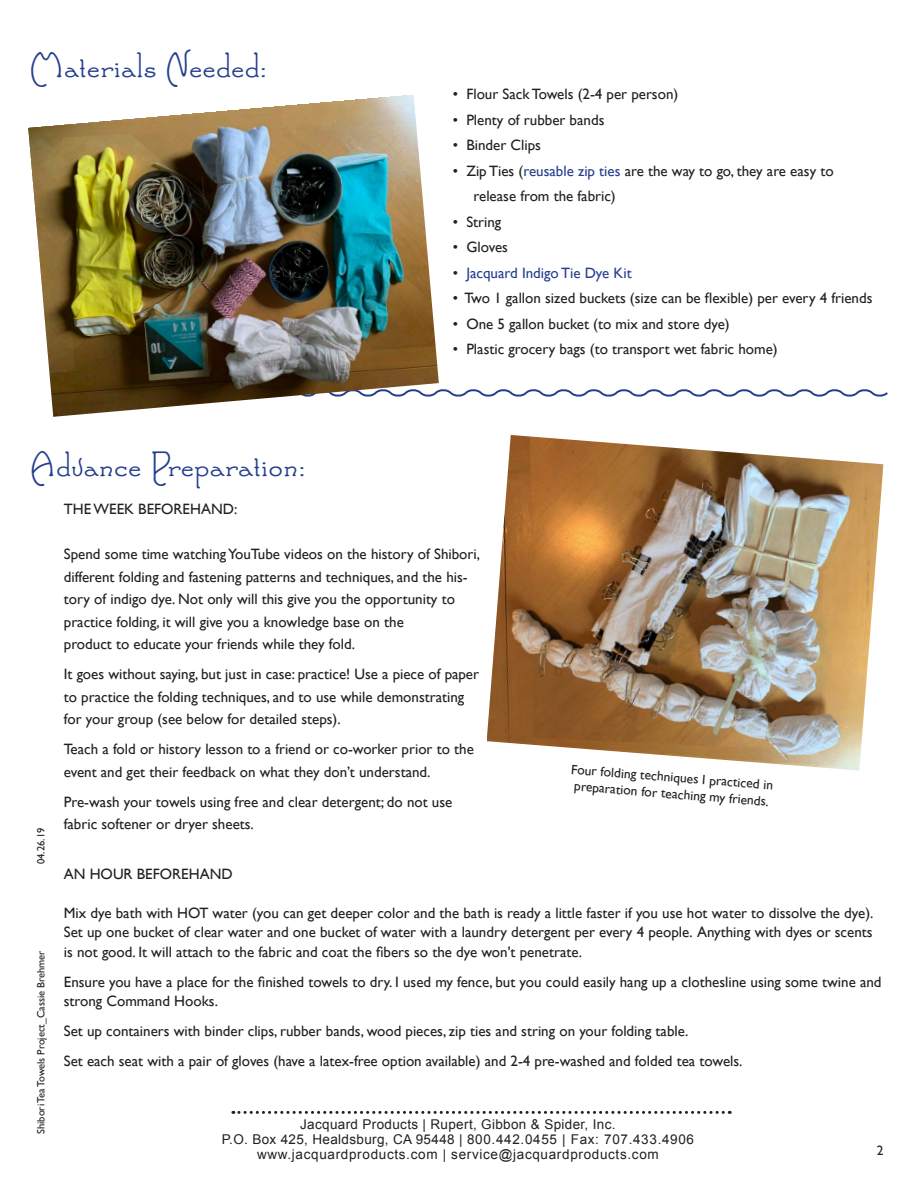
<style>
.page{position:relative;width:918px;height:1188px;background:#fff}
.page>*{position:absolute;margin:0;border:0;box-sizing:border-box;transform-origin:0 0}
.t1{font:37.5px "Santa's Sleigh Full";color:#253f8e}
.t2{font:15px/22.5px "Gill Sans";color:#231f20}
.t3{font:15px "Gill Sans";color:#253f8e}
.t4{font:13.5px/15px "Arial";letter-spacing:.05em;color:#231f20;text-align:center}
.t5{font:13.5px/16.5px "Gill Sans";color:#231f20;text-align:center}
.t6{font:10.5px "Gill Sans";color:#231f20}
.s1{color:#253f8e}
.s2{color:#231f20}
</style>
<div class="page">
<svg style="left:439px;top:389px;width:449px;height:8px"></svg>
<img style="left:28px;top:94px;width:411px;height:323px">
<img style="left:487px;top:435px;width:396px;height:336px">
<svg style="left:233px;top:1111px;width:497px;height:3px"></svg>
<p class="t1" style="left:29px;top:42px;width:240px">Materials Needed:</p>
<p class="t2" style="left:453px;top:83px;width:227px">• Flour Sack Towels (2-4 per person)</p>
<p class="t2" style="left:453px;top:109px;width:153px">• Plenty of rubber bands</p>
<p class="t2" style="left:453px;top:134px;width:90px">• Binder Clips</p>
<p class="t2" style="left:474px;top:158px;width:362px;line-height:25.5px;text-indent:-21px">• Zip Ties (<span class="s1">reusable zip ties</span> are the way to go, they are easy to release from the fabric)</p>
<p class="t2" style="left:453px;top:211px;width:50px">• String</p>
<p class="t2" style="left:453px;top:236px;width:57px">• Gloves</p>
<p class="t3" style="left:453px;top:264px;width:180px"><span class="s2">•</span> Jacquard Indigo Tie Dye Kit</p>
<p class="t2" style="left:453px;top:287px;width:421px">• Two 1 gallon sized buckets (size can be flexible) per every 4 friends</p>
<p class="t2" style="left:453px;top:313px;width:278px">• One 5 gallon bucket (to mix and store dye)</p>
<p class="t2" style="left:453px;top:338px;width:327px">• Plastic grocery bags (to transport wet fabric home)</p>
<p class="t1" style="left:29px;top:441px;width:278px">Advance Preparation:</p>
<p class="t2" style="left:64px;top:498px;width:175px">THE WEEK BEFOREHAND:</p>
<p class="t2" style="left:64px;top:543px;width:418px">Spend some time watching YouTube videos on the history of Shibori, different folding and fastening patterns and techniques, and the his&shy;tory of indigo dye. Not only will this give you the opportunity to practice folding, it will give you a knowledge base on the</p>
<p class="t2" style="left:64px;top:633px;width:293px">product to educate your friends while they fold.</p>
<p class="t2" style="left:64px;top:663px;width:417px">It goes without saying, but just in case: practice! Use a piece of paper to practice the folding techniques, and to use while demonstrating for your group (see below for detailed steps).</p>
<p class="t2" style="left:64px;top:738px;width:412px">Teach a fold or history lesson to a friend or co-worker prior to the event and get their feedback on what they don’t understand.</p>
<p class="t2" style="left:64px;top:790px;width:390px">Pre-wash your towels using free and clear detergent; do not use fabric softener or dryer sheets.</p>
<p class="t2" style="left:64px;top:863px;width:170px">AN HOUR BEFOREHAND</p>
<p class="t2" style="left:64px;top:903px;width:811px;line-height:19.5px;text-align:justify">Mix dye bath with HOT water (you can get deeper color and the bath is ready a little faster if you use hot water to dissolve the dye).<br>Set up one bucket of clear water and one bucket of water with a laundry detergent per every 4 people. Anything with dyes or scents is not good. It will attach to the fabric and coat the fibers so the dye won't penetrate.</p>
<p class="t2" style="left:64px;top:972px;width:819px;line-height:19.5px">Ensure you have a place for the finished towels to dry. I used my fence, but you could easily hang up a clothesline using some twine and strong Command Hooks.</p>
<p class="t2" style="left:64px;top:1020px;width:626px">Set up containers with binder clips, rubber bands, wood pieces, zip ties and string on your folding table.</p>
<p class="t2" style="left:64px;top:1050px;width:680px">Set each seat with a pair of gloves (have a latex-free option available) and 2-4 pre-washed and folded tea towels.</p>
<p class="t5" style="left:572px;top:762px;width:204px;rotate:4deg">Four folding techniques I practiced in preparation for teaching my friends.</p>
<p class="t6" style="left:35px;top:864px;width:38px;rotate:-90deg">04.26.19</p>
<p class="t6" style="left:35px;top:1134px;width:185px;rotate:-90deg">Shibori Tea Towels Project_Cassie Brehmer</p>
<p class="t4" style="left:222px;top:1117px;width:474px">Jacquard Products | Rupert, Gibbon &amp; Spider, Inc.<br>P.O. Box 425, Healdsburg, CA 95448 | 800.442.0455 | Fax: 707.433.4906 www.jacquardproducts.com | service@jacquardproducts.com</p>
<p class="t5" style="left:877px;top:1142px;width:8px">2</p>
</div>
